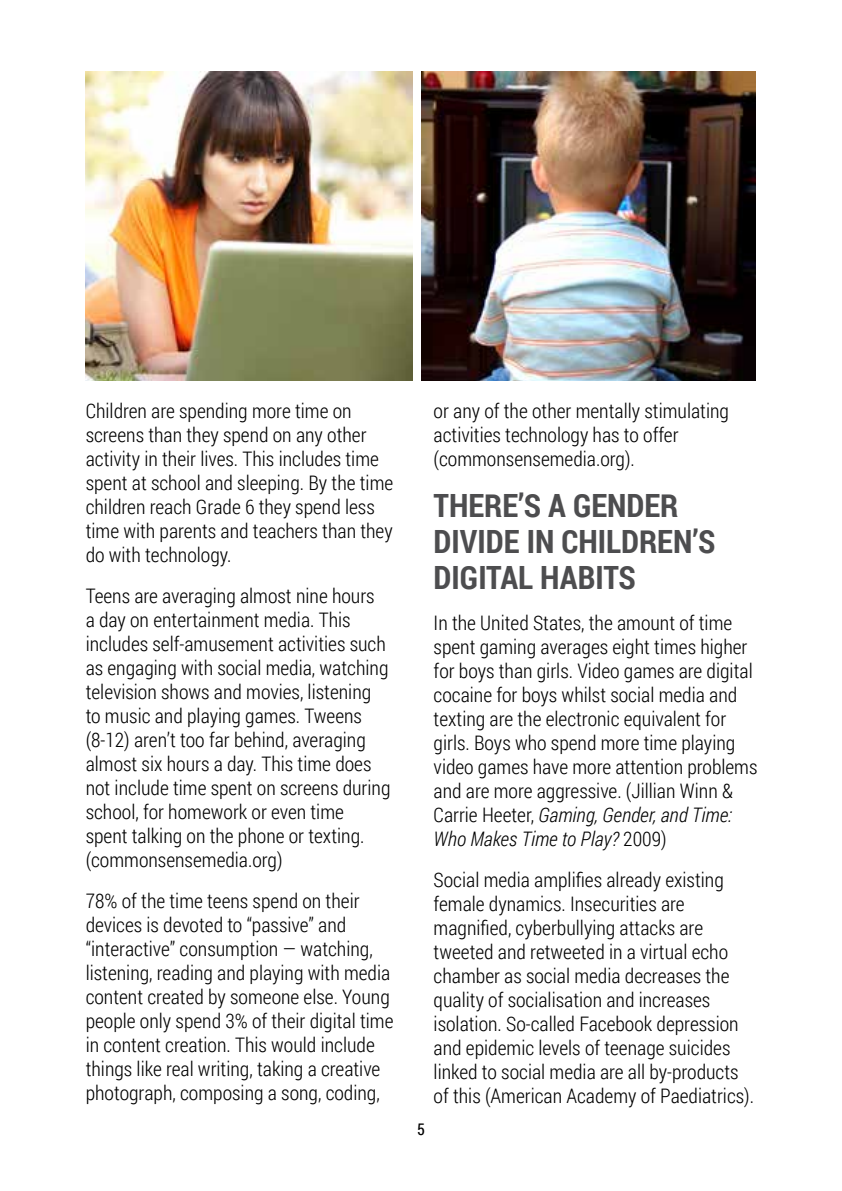
<style>
.page{position:relative;width:842px;height:1191px;background:#fff}
.page>*{position:absolute;margin:0;border:0;box-sizing:border-box;transform-origin:0 0}
.t1{font:700 32px/36px "Roboto Condensed";color:#4d4d4f}
.t2{font:300 20px/24px "Roboto Condensed";color:#000}
.t3{font:16px "Roboto Condensed";color:#000}
.s1{font-style:italic}
</style>
<div class="page">
<hr style="left:0;top:106px;width:1px;height:379px;background:#00aeef">
<img style="left:422px;top:71px;width:334px;height:309px">
<img style="left:85px;top:71px;width:328px;height:309px">
<p class="t2" style="left:86px;top:398px;width:309px">Children are spending more time on screens than they spend on any other activity in their lives. This includes time spent at school and sleeping. By the time children reach Grade 6 they spend less time with parents and teachers than they do with technology.</p>
<p class="t2" style="left:86px;top:583px;width:306px">Teens are averaging almost nine hours<br>a day on entertainment media. This includes self-amusement activities such as engaging with social media, watching television shows and movies, listening to music and playing games. Tweens (8-12) aren’t too far behind, averaging almost six hours a day. This time does not include time spent on screens during school, for homework or even time spent talking on the phone or texting. (commonsensemedia.org)</p>
<p class="t2" style="left:86px;top:888px;width:309px">78% of the time teens spend on their devices is devoted to “passive” and “interactive” consumption — watching, listening, reading and playing with media content created by someone else. Young people only spend 3% of their digital time in content creation. This would include things like real writing, taking a creative photograph, composing a song, coding,</p>
<p class="t3" style="left:417px;top:1118px;width:9px">5</p>
<p class="t2" style="left:434px;top:398px;width:297px">or any of the other mentally stimulating activities technology has to offer (commonsensemedia.org).</p>
<h1 class="t1" style="left:434px;top:486px;width:283px">THERE’S A GENDER<br>DIVIDE IN CHILDREN’S<br>DIGITAL HABITS</h1>
<p class="t2" style="left:434px;top:610px;width:325px">In the United States, the amount of time spent gaming averages eight times higher for boys than girls. Video games are digital cocaine for boys whilst social media and texting are the electronic equivalent for girls. Boys who spend more time playing video games have more attention problems and are more aggressive. (Jillian Winn &amp; Carrie Heeter, <span class="s1">Gaming, Gender, and Time:<br>Who Makes Time to Play?</span> 2009)</p>
<p class="t2" style="left:434px;top:867px;width:322px">Social media amplifies already existing female dynamics. Insecurities are magnified, cyberbullying attacks are tweeted and retweeted in a virtual echo chamber as social media decreases the quality of socialisation and increases isolation. So-called Facebook depression and epidemic levels of teenage suicides linked to social media are all by-products of this (American Academy of Paediatrics).</p>
</div>
